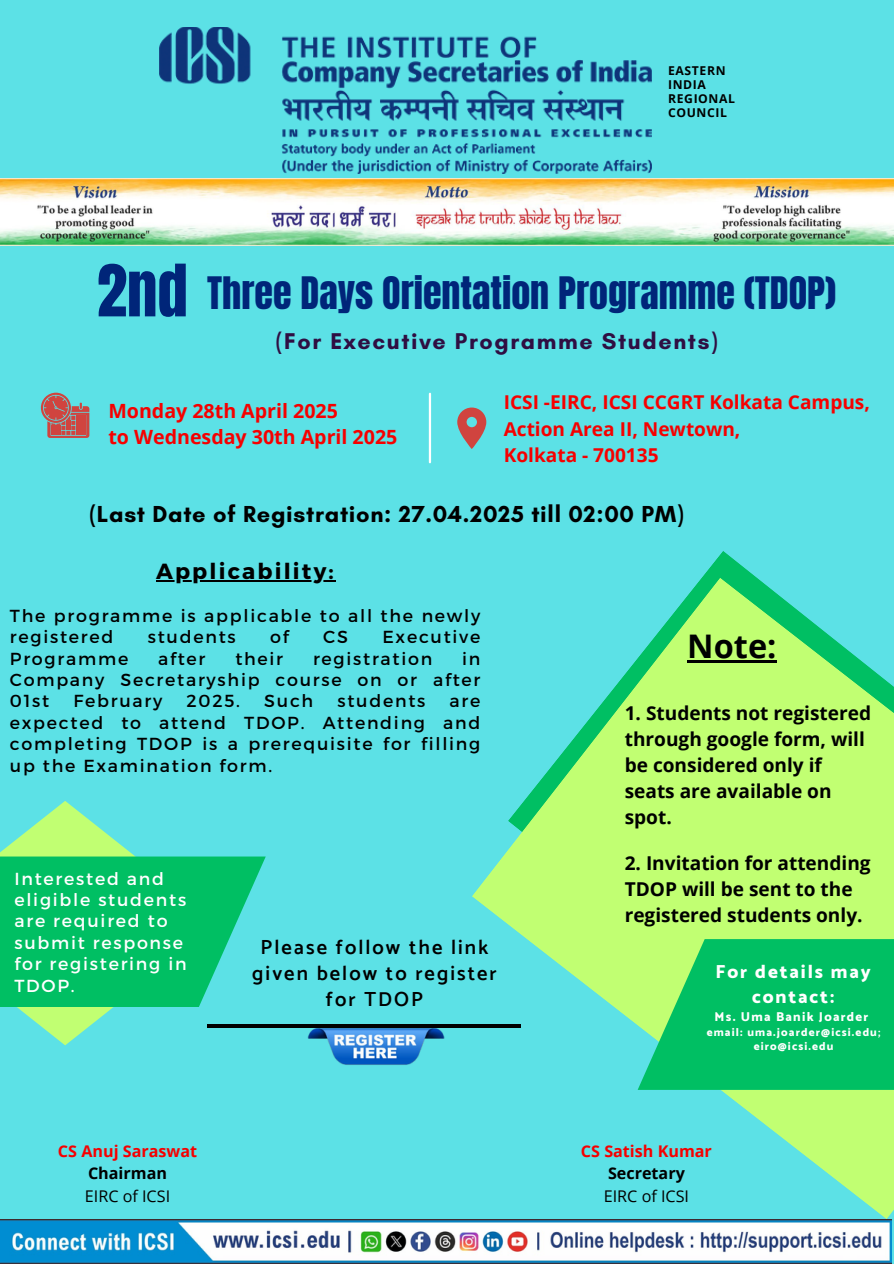
<style>
.page{position:relative;width:894px;height:1264px;background:#fff}
.page>*{position:absolute;margin:0;border:0;box-sizing:border-box;transform-origin:0 0}
.t1{font:61.05px "Anton";color:#002579}
.t2{font:37.95px "Anton";color:#002579}
.t3{font:700 32.55px "Open Sans";color:#000}
.t4{font:700 23.55px "Glacial Indifference";letter-spacing:.03em;color:#000}
.t5{font:700 23.25px "Glacial Indifference";letter-spacing:.07em;color:#2f0e42}
.t6{font:700 21.9px "Montserrat";letter-spacing:.1em;color:#000}
.t7{font:600 20.4px/26px "Catamaran";letter-spacing:.1em;color:#000;text-align:center}
.t8{font:700 19.65px/26.5px "Open Sans";color:#f60000}
.t9{font:700 19.05px/26px "Open Sans";color:#000}
.t10{font:700 19.05px/26.2px "Open Sans";color:#f60000}
.t11{font:800 18.75px/24.5px "Catamaran";letter-spacing:.1em;color:#fff;text-align:center}
.t12{font:17.4px/21.5px "Montserrat";letter-spacing:.1em;color:#000;text-align:justify}
.t13{font:17.4px/21.5px "Montserrat";letter-spacing:.1em;color:#fff}
.t14{font:700 16.2px/22.5px "Open Sans";color:#f60000;text-align:center}
.t15{font:800 12.75px "Catamaran";letter-spacing:.1em;color:#fff}
.t16{font:700 12.15px "Open Sans";letter-spacing:.05em;color:#000}
.t17{font:800 11.25px/14.1px "Catamaran";letter-spacing:.1em;color:#fff;text-align:center}
.s1{font-weight:700}
.s2{color:#000}
.s3{font-weight:400;color:#000}
</style>
<div class="page">
<div style="left:0;top:0;width:893px;height:1263px;background:#5ce1e6"></div>
<img style="left:159px;top:27px;width:493px;height:147px">
<img style="left:0;top:178px;width:893px;height:68px">
<svg style="left:41px;top:392px;width:48px;height:45px"></svg>
<svg style="left:457px;top:407px;width:29px;height:42px"></svg>
<hr style="left:428px;top:394px;width:3px;height:68px;background:#fff">
<svg style="left:702px;top:551px;width:54px;height:26px"></svg>
<img style="left:292px;top:1027px;width:170px;height:38px">
<svg style="left:0;top:801px;width:219px;height:244px"></svg>
<svg style="left:471px;top:577px;width:422px;height:642px"></svg>
<hr style="left:207px;top:1024px;width:314px;height:3px;background:#000">
<img style="left:0;top:1219px;width:891px;height:44px">
<svg style="left:637px;top:939px;width:256px;height:150px;background:#18c767"></svg>
<hr style="left:156px;top:580px;width:180px;height:1px;background:#000">
<hr style="left:687px;top:660px;width:89px;height:3px;background:#000">
<svg style="left:0;top:856px;width:265px;height:151px;background:#0bc372"></svg>
<p class="t16" style="left:668px;top:62px;width:59px">EASTERN</p>
<p class="t16" style="left:668px;top:76px;width:39px">INDIA</p>
<p class="t16" style="left:668px;top:90px;width:68px">REGIONAL</p>
<p class="t16" style="left:668px;top:104px;width:60px">COUNCIL</p>
<p class="t1" style="left:97px;top:247px;width:92px">2nd</p>
<p class="t2" style="left:207px;top:266px;width:630px">Three Days Orientation Programme (TDOP)</p>
<h1 class="t5" style="left:276px;top:327px;width:443px">(For Executive Programme Students)</h1>
<h2 class="t8" style="left:108px;top:397px;width:290px">Monday 28th April 2025<br>to Wednesday 30th April 2025</h2>
<h4 class="t10" style="left:503px;top:389px;width:367px">ICSI -EIRC, ICSI CCGRT Kolkata Campus,<br>Action Area II, Newtown,<br>Kolkata - 700135</h4>
<h3 class="t4" style="left:89px;top:499px;width:595px">(Last Date of Registration: 27.04.2025 till 02:00 PM)</h3>
<p class="t6" style="left:156px;top:557px;width:179px">Applicability:</p>
<h5 class="t12" style="left:10px;top:604px;width:472px">The programme is applicable to all the newly registered</h5>
<h5 class="t12" style="left:148px;top:625px;width:89px">students</h5>
<h5 class="t12" style="left:270px;top:625px;width:20px">of</h5>
<h5 class="t12" style="left:323px;top:625px;width:26px">CS</h5>
<h5 class="t12" style="left:382px;top:625px;width:99px">Executive</h5>
<p class="t3" style="left:687px;top:623px;width:91px">Note:</p>
<h5 class="t12" style="left:10px;top:646px;width:472px;text-indent:452px">in Company Secretaryship course on or after 01st</h5>
<h5 class="t12" style="left:10px;top:646px;width:120px">Programme</h5>
<h5 class="t12" style="left:158px;top:646px;width:49px">after</h5>
<h5 class="t12" style="left:235px;top:646px;width:49px">their</h5>
<h5 class="t12" style="left:313px;top:646px;width:121px">registration</h5>
<h5 class="t12" style="left:73px;top:689px;width:90px">February</h5>
<h5 class="t12" style="left:186px;top:689px;width:55px">2025.</h5>
<h5 class="t12" style="left:264px;top:689px;width:50px">Such</h5>
<h5 class="t12" style="left:337px;top:689px;width:89px">students</h5>
<h5 class="t12" style="left:10px;top:689px;width:472px;text-indent:439px">are expected to attend TDOP. Attending and completing TDOP is a prerequisite for filling up the Examination form.</h5>
<p class="t9" style="left:624px;top:699px;width:248px">1. Students not registered through google form, will be considered only if seats are available on spot.</p>
<h5 class="t13" style="left:14px;top:866px;width:174px">Interested and eligible students are required to submit response for registering in<br>TDOP.</h5>
<h4 class="t7" style="left:252px;top:933px;width:246px">Please follow the link given below to register for TDOP</h4>
<h5 class="t9" style="left:624px;top:850px;width:247px">2. Invitation for attending<br>TDOP will be sent to the registered students only.</h5>
<h5 class="t11" style="left:715px;top:959px;width:157px">For details may contact:</h5>
<h5 class="t15" style="left:714px;top:1008px;width:155px">Ms. Uma Banik Joarder</h5>
<h5 class="t17" style="left:706px;top:1024px;width:175px">email: uma.joarder@icsi.edu<span class="s1">; </span>eiro@icsi.edu</h5>
<h4 class="t14" style="left:58px;top:1138px;width:141px">CS Anuj Saraswat<br><span class="s2">Chairman<br></span><span class="s3">EIRC of ICSI</span></h4>
<h6 class="t14" style="left:581px;top:1138px;width:132px">CS Satish Kumar<br><span class="s2">Secretary<br></span><span class="s3">EIRC of ICSI</span></h6>
</div>
